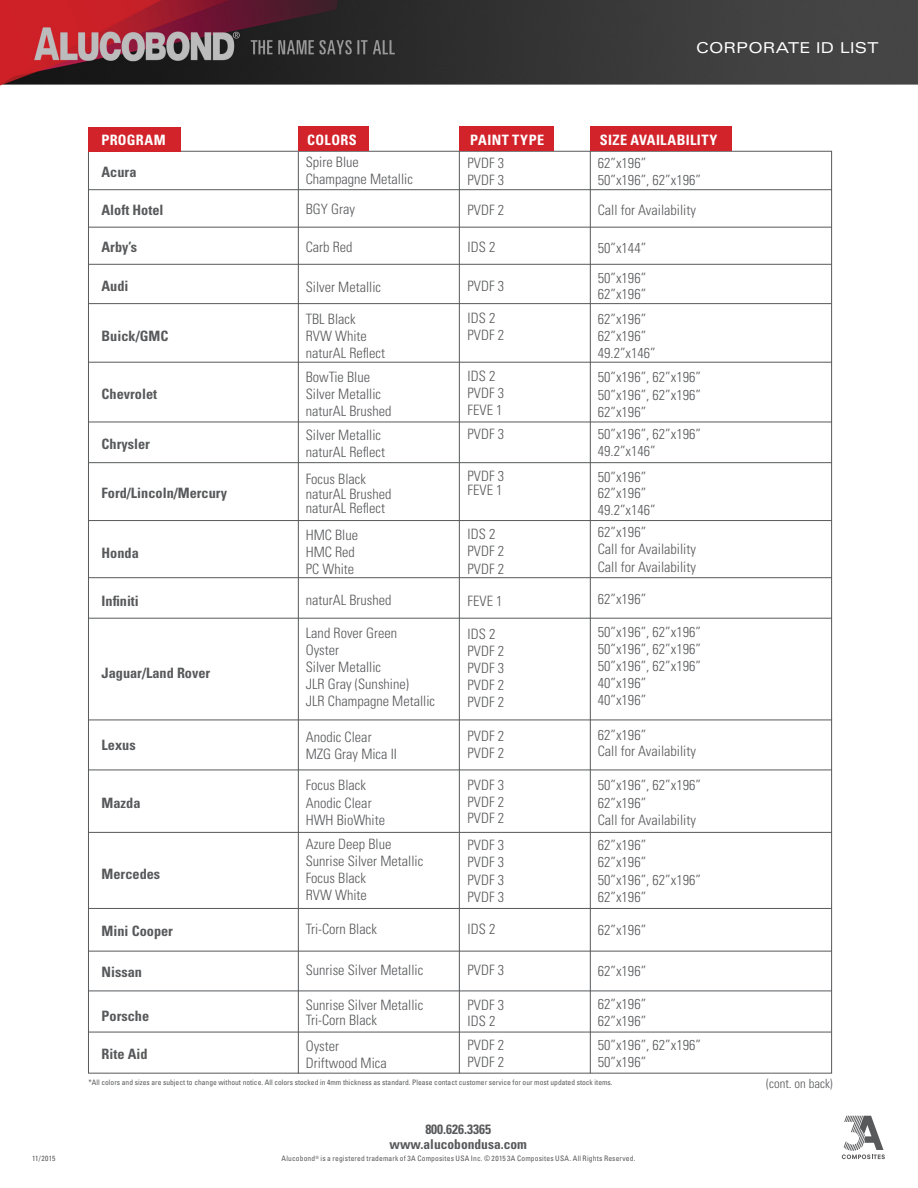
<style>
.page{position:relative;width:918px;height:1188px;background:#fff}
.page>*{position:absolute;margin:0;border:0;box-sizing:border-box;transform-origin:0 0}
.t1{font:expanded 15px "Univers";letter-spacing:.02em;color:#fff}
.t2{font:300 condensed 14.25px/17.1px "Univers";color:#58595b}
.t3{font:700 condensed 14.25px "Univers";color:#58595b}
.t4{font:700 condensed 14.25px "Univers";letter-spacing:.03em;color:#fff}
.t5{font:700 condensed 13.5px/15px "Univers";color:#58595b;text-align:center}
.t6{font:300 condensed 12.75px "Univers";color:#58595b}
.t7{font:condensed 7.5px "Univers";color:#58595b}
.t8{font:condensed 7.5px "Univers";letter-spacing:.02em;color:#58595b}
</style>
<div class="page">
<img style="left:0;top:0;width:918px;height:1160px">
<hr style="left:89px;top:264px;width:743px;height:1px;background:#58595b">
<hr style="left:89px;top:520px;width:743px;height:1px;background:#58595b">
<hr style="left:89px;top:362px;width:743px;height:1px;background:#58595b">
<hr style="left:89px;top:462px;width:743px;height:1px;background:#58595b">
<hr style="left:89px;top:422px;width:743px;height:1px;background:#58595b">
<hr style="left:89px;top:618px;width:743px;height:1px;background:#58595b">
<hr style="left:89px;top:908px;width:743px;height:1px;background:#58595b">
<hr style="left:89px;top:577px;width:743px;height:1px;background:#58595b">
<hr style="left:590px;top:151px;width:1px;height:922px;background:#58595b">
<hr style="left:298px;top:151px;width:1px;height:923px;background:#58595b">
<svg style="left:842px;top:1116px;width:43px;height:43px"></svg>
<div style="left:88px;top:127px;width:92px;height:24px;background:#d2232a"></div>
<div style="left:298px;top:127px;width:70px;height:24px;background:#d2232a"></div>
<div style="left:590px;top:127px;width:141px;height:24px;background:#d2232a"></div>
<hr style="left:89px;top:951px;width:743px;height:1px;background:#58595b">
<hr style="left:89px;top:991px;width:743px;height:1px;background:#58595b">
<hr style="left:88px;top:1032px;width:743px;height:1px;background:#58595b">
<hr style="left:89px;top:303px;width:743px;height:1px;background:#58595b">
<div style="left:459px;top:127px;width:95px;height:24px;background:#d2232a"></div>
<hr style="left:459px;top:151px;width:1px;height:922px;background:#58595b">
<hr style="left:89px;top:189px;width:743px;height:1px;background:#58595b">
<hr style="left:89px;top:720px;width:743px;height:1px;background:#58595b">
<hr style="left:88px;top:770px;width:744px;height:1px;background:#58595b">
<hr style="left:89px;top:227px;width:743px;height:1px;background:#58595b">
<hr style="left:89px;top:832px;width:743px;height:1px;background:#58595b">
<p class="t7" style="left:32px;top:1153px;width:25px">11/2015</p>
<p class="t1" style="left:696px;top:39px;width:184px">CORPORATE ID LIST</p>
<p class="t4" style="left:101px;top:132px;width:66px">PROGRAM</p>
<p class="t4" style="left:307px;top:131px;width:51px">COLORS</p>
<p class="t4" style="left:600px;top:131px;width:119px">size AVAILABILITY</p>
<p class="t4" style="left:470px;top:131px;width:74px">PAINT TYPE</p>
<p class="t2" style="left:468px;top:154px;width:38px">PVDF 3<br>PVDF 3</p>
<p class="t2" style="left:468px;top:201px;width:38px">PVDF 2</p>
<p class="t2" style="left:468px;top:239px;width:29px">IDS 2</p>
<p class="t2" style="left:468px;top:278px;width:38px">PVDF 3</p>
<p class="t2" style="left:468px;top:309px;width:38px">IDS 2<br>PVDF 2</p>
<p class="t2" style="left:468px;top:367px;width:38px">IDS 2<br>PVDF 3<br>FEVE 1</p>
<p class="t2" style="left:468px;top:426px;width:38px">PVDF 3</p>
<p class="t2" style="left:468px;top:468px;width:38px;line-height:14.2px">PVDF 3<br>FEVE 1</p>
<p class="t2" style="left:468px;top:526px;width:38px">IDS 2<br>PVDF 2<br>PVDF 2</p>
<p class="t2" style="left:468px;top:592px;width:36px">FEVE 1</p>
<p class="t2" style="left:468px;top:625px;width:38px">IDS 2<br>PVDF 2<br>PVDF 3<br>PVDF 2<br>PVDF 2</p>
<p class="t2" style="left:468px;top:727px;width:38px">PVDF 2<br>PVDF 2</p>
<p class="t2" style="left:468px;top:777px;width:38px;line-height:16.5px;text-align:justify">PVDF 3<br>PVDF 2<br>PVDF 2</p>
<p class="t2" style="left:468px;top:837px;width:38px;text-align:justify">PVDF 3<br>PVDF 3<br>PVDF 3<br>PVDF 3</p>
<p class="t2" style="left:468px;top:920px;width:29px">IDS 2</p>
<p class="t2" style="left:468px;top:961px;width:38px">PVDF 3</p>
<p class="t2" style="left:468px;top:997px;width:38px;line-height:15.8px">PVDF 3<br>IDS 2</p>
<p class="t2" style="left:468px;top:1036px;width:38px">PVDF 2<br>PVDF 2</p>
<p class="t2" style="left:306px;top:153px;width:109px">Spire Blue<br>Champagne Metallic</p>
<p class="t2" style="left:306px;top:200px;width:51px">BGY Gray</p>
<p class="t2" style="left:306px;top:238px;width:48px">Carb Red</p>
<p class="t2" style="left:306px;top:278px;width:77px">Silver Metallic</p>
<p class="t2" style="left:306px;top:310px;width:81px">TBL Black<br>RVW White naturAL Reflect</p>
<p class="t2" style="left:306px;top:368px;width:87px">BowTie Blue<br>Silver Metallic naturAL Brushed</p>
<p class="t2" style="left:306px;top:426px;width:81px">Silver Metallic naturAL Reflect</p>
<p class="t2" style="left:306px;top:472px;width:87px;line-height:14.2px">Focus Black naturAL Brushed naturAL Reflect</p>
<p class="t2" style="left:306px;top:526px;width:54px">HMC Blue<br>HMC Red<br>PC White</p>
<p class="t2" style="left:306px;top:591px;width:87px">naturAL Brushed</p>
<p class="t2" style="left:306px;top:624px;width:131px">Land Rover Green<br>Oyster<br>Silver Metallic<br>JLR Gray (Sunshine)<br>JLR Champagne Metallic</p>
<p class="t2" style="left:306px;top:729px;width:93px;line-height:16.5px">Anodic Clear<br>MZG Gray Mica II</p>
<p class="t2" style="left:306px;top:777px;width:81px">Focus Black<br>Anodic Clear<br>HWH BioWhite</p>
<p class="t2" style="left:306px;top:835px;width:119px">Azure Deep Blue<br>Sunrise Silver Metallic<br>Focus Black<br>RVW White</p>
<p class="t2" style="left:306px;top:920px;width:73px">Tri-Corn Black</p>
<p class="t2" style="left:306px;top:961px;width:119px">Sunrise Silver Metallic</p>
<p class="t2" style="left:306px;top:996px;width:119px;line-height:15.8px">Sunrise Silver Metallic<br>Tri-Corn Black</p>
<p class="t2" style="left:306px;top:1037px;width:82px">Oyster<br>Driftwood Mica</p>
<p class="t2" style="left:598px;top:154px;width:105px">62”x196”<br>50”x196”, 62”x196”</p>
<p class="t2" style="left:598px;top:202px;width:100px">Call for Availability</p>
<p class="t2" style="left:598px;top:233px;width:50px;line-height:30px">50”x144”<br>50”x196”</p>
<p class="t2" style="left:598px;top:281px;width:50px;line-height:25.5px">62”x196”<br>62”x196”</p>
<p class="t2" style="left:598px;top:327px;width:59px">62”x196”<br>49.2”x146”</p>
<p class="t2" style="left:598px;top:369px;width:105px;text-align:justify">50”x196”, 62”x196” 50”x196”, 62”x196” 62”x196”</p>
<p class="t2" style="left:598px;top:425px;width:105px">50”x196”, 62”x196”<br>49.2”x146”</p>
<p class="t2" style="left:598px;top:469px;width:50px;line-height:15.8px">50”x196”<br>62”x196”</p>
<p class="t2" style="left:598px;top:498px;width:59px;line-height:22.5px">49.2”x146”<br>62”x196”</p>
<p class="t2" style="left:598px;top:541px;width:100px">Call for Availability<br>Call for Availability</p>
<p class="t2" style="left:598px;top:590px;width:50px">62”x196”</p>
<p class="t2" style="left:598px;top:623px;width:105px">50”x196”, 62”x196”<br>50”x196”, 62”x196”<br>50”x196”, 62”x196”<br>40”x196”<br>40”x196”</p>
<p class="t2" style="left:598px;top:726px;width:100px;line-height:16.5px">62”x196”<br>Call for Availability</p>
<p class="t2" style="left:598px;top:777px;width:105px">50”x196”, 62”x196”<br>62”x196”<br>Call for Availability</p>
<p class="t2" style="left:598px;top:836px;width:105px">62”x196”<br>62”x196”<br>50”x196”, 62”x196”<br>62”x196”</p>
<p class="t2" style="left:598px;top:921px;width:50px">62”x196”</p>
<p class="t2" style="left:598px;top:962px;width:50px">62”x196”</p>
<p class="t2" style="left:598px;top:995px;width:50px">62”x196”<br>62”x196”</p>
<p class="t2" style="left:598px;top:1036px;width:105px">50”x196”, 62”x196”<br>50”x196”</p>
<p class="t3" style="left:102px;top:164px;width:36px">Acura</p>
<p class="t3" style="left:102px;top:201px;width:63px">Aloft Hotel</p>
<p class="t3" style="left:102px;top:239px;width:37px">Arby’s</p>
<p class="t3" style="left:102px;top:278px;width:29px">Audi</p>
<p class="t3" style="left:102px;top:327px;width:68px">Buick/GMC</p>
<p class="t3" style="left:102px;top:386px;width:57px">Chevrolet</p>
<p class="t3" style="left:102px;top:435px;width:50px">Chrysler</p>
<p class="t3" style="left:102px;top:485px;width:127px">Ford/Lincoln/Mercury</p>
<p class="t3" style="left:102px;top:544px;width:39px">Honda</p>
<p class="t3" style="left:102px;top:592px;width:39px">Infiniti</p>
<p class="t3" style="left:102px;top:664px;width:110px">Jaguar/Land Rover</p>
<p class="t3" style="left:102px;top:736px;width:36px">Lexus</p>
<p class="t3" style="left:102px;top:794px;width:40px">Mazda</p>
<p class="t3" style="left:102px;top:865px;width:60px">Mercedes</p>
<p class="t3" style="left:102px;top:922px;width:73px">Mini Cooper</p>
<p class="t3" style="left:102px;top:963px;width:42px">Nissan</p>
<p class="t3" style="left:102px;top:1007px;width:49px">Porsche</p>
<p class="t3" style="left:102px;top:1045px;width:48px">Rite Aid</p>
<p class="t7" style="left:89px;top:1077px;width:526px">*All colors and sizes are subject to change without notice. All colors stocked in 4mm thickness as standard. Please contact customer service for our most updated stock items.</p>
<p class="t5" style="left:390px;top:1122px;width:139px">800.626.3365 www.alucobondusa.com</p>
<p class="t8" style="left:282px;top:1154px;width:355px">Alucobond<sup>®</sup> is a registered trademark of 3A Composites USA Inc. © 2015 3A Composites USA. All Rights Reserved.</p>
<p class="t6" style="left:766px;top:1076px;width:68px">(cont. on back)</p>
</div>
